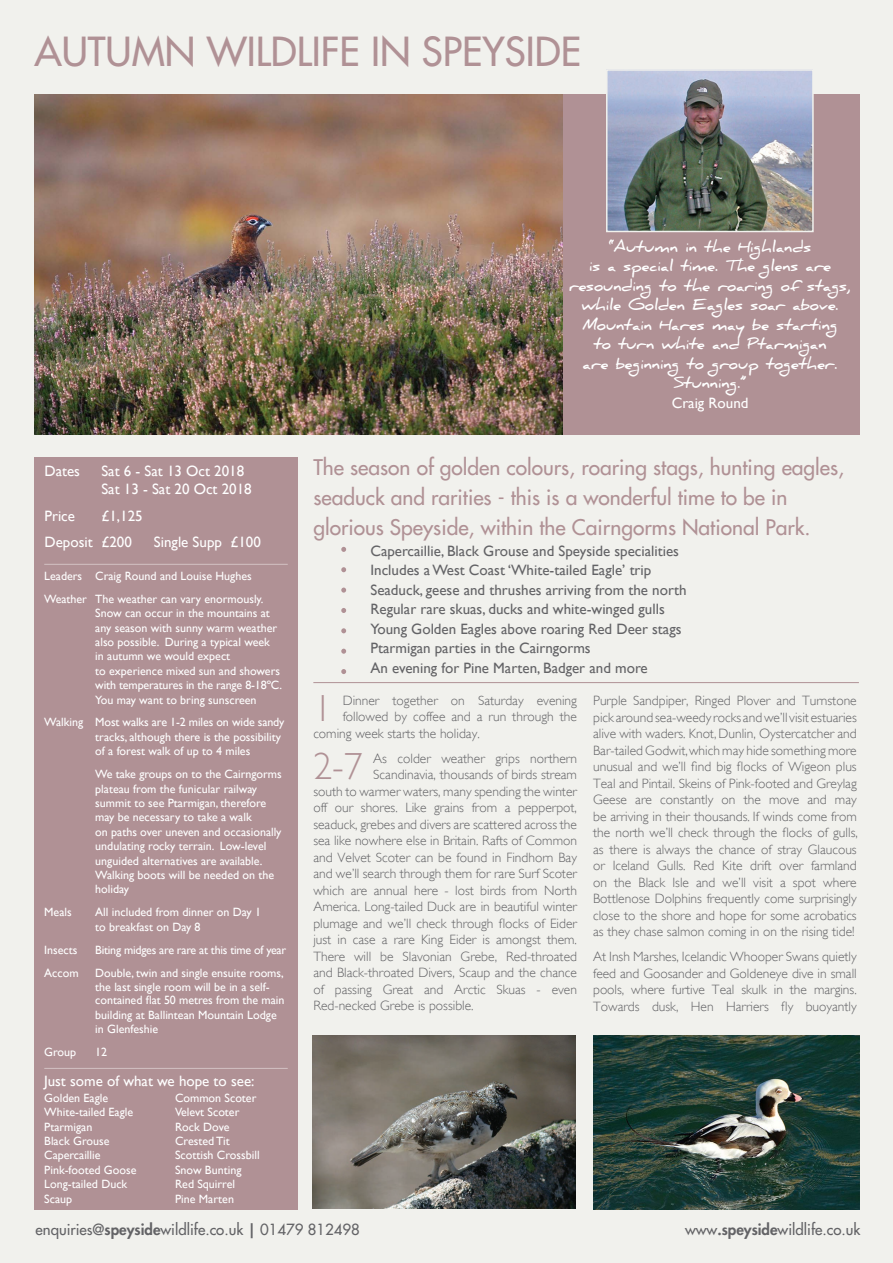
<style>
.page{position:relative;width:893px;height:1263px;background:#f1f1ed}
.page>*{position:absolute;margin:0;border:0;box-sizing:border-box;transform-origin:0 0}
.t1{font:500 39px "Futura Std";color:#b09195}
.t2{font:300 37.65px "Gill Sans";color:#b09195}
.t3{font:500 21px/30px "Futura Std";color:#b09195}
.t4{font:15px "Gill Sans";color:#636366}
.t5{font:700 15px/19.5px "Daniel";color:#fff;text-align:center}
.t6{font:15px/18px "Gill Sans";color:#fff}
.t7{font:500 15px "Futura Std";color:#636366}
.t8{font:300 13.5px/16.5px "Gill Sans";color:#636366;text-align:justify}
.t9{font:12px/14.4px "Gill Sans";color:#fff}
.t10{font:12px/14.2px "Gill Sans";letter-spacing:-.005em;color:#fff}
.t11{font:12px "Gill Sans";letter-spacing:-.02em;color:#fff}
.s1{font-style:inherit}
.s2{font-family:"Gill Sans";font-weight:400}
.s3{font-weight:800}
</style>
<div class="page">
<div style="left:34px;top:457px;width:264px;height:753px;background:#b09195"></div>
<img style="left:35px;top:94px;width:528px;height:340px">
<div style="left:563px;top:94px;width:296px;height:340px;background:#b09195"></div>
<hr style="left:44px;top:564px;width:244px;height:1px;background:#d3c2c3">
<hr style="left:44px;top:1068px;width:244px;height:1px;background:#d3c2c3">
<img style="left:593px;top:1035px;width:266px;height:175px">
<hr style="left:313px;top:682px;width:546px;height:1px;background:#b09195">
<svg style="left:341px;top:669px;width:5px;height:5px"></svg>
<svg style="left:341px;top:649px;width:5px;height:5px"></svg>
<svg style="left:341px;top:628px;width:5px;height:5px"></svg>
<svg style="left:341px;top:608px;width:5px;height:5px"></svg>
<svg style="left:341px;top:588px;width:5px;height:5px"></svg>
<svg style="left:341px;top:567px;width:5px;height:5px"></svg>
<svg style="left:341px;top:547px;width:5px;height:5px"></svg>
<img style="left:609px;top:72px;width:202px;height:157px">
<div style="left:606px;top:69px;width:208px;height:163px;border:2px solid #f1f1ed"></div>
<img style="left:312px;top:1035px;width:264px;height:173px">
<p class="t1" style="left:34px;top:27px;width:548px">AUTUMN WILDLIFE IN SPEYSIDE</p>
<p class="t6" style="left:44px;top:463px;width:37px">Dates</p>
<p class="t6" style="left:101px;top:463px;width:152px">Sat 6 - Sat 13 Oct 2018<br>Sat 13 - Sat 20 Oct 2018</p>
<p class="t6" style="left:44px;top:507px;width:32px">Price</p>
<p class="t6" style="left:101px;top:507px;width:43px">£1,125</p>
<p class="t6" style="left:44px;top:534px;width:89px">Deposit £200</p>
<p class="t6" style="left:154px;top:534px;width:108px">Single Supp £100</p>
<p class="t9" style="left:44px;top:569px;width:209px">Leaders Craig Round and Louise Hughes</p>
<p class="t9" style="left:95px;top:592px;width:188px;text-indent:-51px">Weather The weather can vary enormously.<br>Snow can occur in the mountains at any season with sunny warm weather also possible. During a typical week<br>in autumn we would expect<br>to experience mixed sun and showers with temperatures in the range 8-18ºC.<br>You may want to bring sunscreen</p>
<p class="t9" style="left:95px;top:715px;width:191px;text-indent:-51px">Walking Most walks are 1-2 miles on wide sandy tracks, although there is the possibility of a forest walk of up to 4 miles</p>
<p class="t9" style="left:95px;top:767px;width:188px">We take groups on to the Cairngorms plateau from the funicular railway summit to see Ptarmigan, therefore may be necessary to take a walk<br>on paths over uneven and occasionally undulating rocky terrain. Low-level unguided alternatives are available.<br>Walking boots will be needed on the holiday</p>
<p class="t9" style="left:44px;top:905px;width:29px">Meals</p>
<p class="t9" style="left:95px;top:905px;width:167px">All included from dinner on Day 1 to breakfast on Day 8</p>
<p class="t9" style="left:44px;top:942px;width:35px">Insects</p>
<p class="t11" style="left:95px;top:942px;width:193px">Biting midges are rare at this time of year</p>
<p class="t9" style="left:44px;top:965px;width:36px">Accom</p>
<p class="t10" style="left:95px;top:965px;width:191px"><span class="s1">Double, twin and single ensuite rooms, </span>the last single room will be in a self&shy;contained flat 50 metres from the main building <span class="s1">at Ballintean Mountain Lodge in Glenfeshie</span></p>
<p class="t9" style="left:44px;top:1045px;width:33px">Group</p>
<p class="t9" style="left:95px;top:1045px;width:13px">12</p>
<p class="t6" style="left:44px;top:1072px;width:212px">Just some of what we hope to see:</p>
<p class="t9" style="left:44px;top:1091px;width:65px">Golden Eagle</p>
<p class="t9" style="left:44px;top:1105px;width:90px">White-tailed Eagle<br>Ptarmigan</p>
<p class="t9" style="left:44px;top:1134px;width:67px">Black Grouse</p>
<p class="t9" style="left:44px;top:1148px;width:94px">Capercaillie<br>Pink-footed Goose<br>Long-tailed Duck</p>
<p class="t9" style="left:44px;top:1191px;width:29px">Scaup</p>
<p class="t9" style="left:175px;top:1091px;width:83px">Common Scoter<br>Velevt Scoter<br>Rock Dove</p>
<p class="t9" style="left:175px;top:1134px;width:56px">Crested Tit</p>
<p class="t9" style="left:175px;top:1148px;width:86px">Scottish Crossbill</p>
<p class="t9" style="left:175px;top:1163px;width:68px">Snow Bunting</p>
<p class="t9" style="left:175px;top:1177px;width:62px">Red Squirrel</p>
<p class="t9" style="left:175px;top:1191px;width:61px">Pine Marten</p>
<p class="t5" style="left:569px;top:237px;width:284px">“Autumn in the Highlands<br>is a special time. The glens are resounding to the roaring of stags, while Golden Eagles soar above.<br>Mountain Hares may be starting<br>to turn white and Ptarmigan<br>are beginning to group together.<br>Stunning.”<br><span class="s2">Craig Round</span></p>
<p class="t3" style="left:313px;top:452px;width:532px">The season of golden colours, roaring stags, hunting eagles, seaduck and rarities - this is a wonderful time to be in glorious Speyside, within the Cairngorms National Park.</p>
<p class="t4" style="left:370px;top:542px;width:310px">Capercaillie, Black Grouse and Speyside specialities</p>
<p class="t4" style="left:370px;top:562px;width:282px">Includes a West Coast ‘White-tailed Eagle’ trip</p>
<p class="t4" style="left:370px;top:581px;width:318px">Seaduck, geese and thrushes arriving from the north</p>
<p class="t4" style="left:370px;top:601px;width:296px">Regular rare skuas, ducks and white-winged gulls</p>
<p class="t4" style="left:370px;top:620px;width:313px">Young Golden Eagles above roaring Red Deer stags</p>
<p class="t4" style="left:370px;top:640px;width:222px">Ptarmigan parties in the Cairngorms</p>
<p class="t4" style="left:370px;top:659px;width:279px">An evening for Pine Marten, Badger and more</p>
<p class="t2" style="left:313px;top:687px;width:20px">1</p>
<p class="t8" style="left:343px;top:692px;width:236px">Dinner together on Saturday evening</p>
<p class="t8" style="left:343px;top:708px;width:236px">followed by coffee and a run through the</p>
<p class="t8" style="left:313px;top:725px;width:168px">coming week starts the holiday.</p>
<p class="t2" style="left:313px;top:745px;width:51px">2-7</p>
<p class="t8" style="left:373px;top:750px;width:205px">As colder weather grips northern</p>
<p class="t8" style="left:373px;top:766px;width:205px">Scandinavia, thousands of birds stream</p>
<p class="t8" style="left:313px;top:783px;width:265px">south to warmer waters, many spending the winter</p>
<p class="t8" style="left:313px;top:799px;width:265px">off our shores. Like grains from a pepperpot,</p>
<p class="t8" style="left:313px;top:816px;width:265px">seaduck, grebes and divers are scattered across the</p>
<p class="t8" style="left:313px;top:832px;width:265px">sea like nowhere else in Britain. Rafts of Common</p>
<p class="t8" style="left:313px;top:849px;width:265px">and Velvet Scoter can be found in Findhorn Bay</p>
<p class="t8" style="left:313px;top:865px;width:265px">and we’ll search through them for rare Surf Scoter</p>
<p class="t8" style="left:313px;top:882px;width:265px">which are annual here - lost birds from North</p>
<p class="t8" style="left:313px;top:898px;width:265px">America. Long-tailed Duck are in beautiful winter</p>
<p class="t8" style="left:313px;top:915px;width:265px">plumage and we’ll check through flocks of Eider</p>
<p class="t8" style="left:313px;top:931px;width:265px">just in case a rare King Eider is amongst them.</p>
<p class="t8" style="left:313px;top:948px;width:265px">There will be Slavonian Grebe, Red-throated</p>
<p class="t8" style="left:313px;top:964px;width:265px">and Black-throated Divers, Scaup and the chance</p>
<p class="t8" style="left:313px;top:981px;width:265px">of passing Great and Arctic Skuas - even</p>
<p class="t8" style="left:313px;top:997px;width:162px">Red-necked Grebe is possible.</p>
<p class="t8" style="left:593px;top:692px;width:266px">Purple Sandpiper, Ringed Plover and Turnstone pick around sea-weedy rocks and we’ll visit estuaries alive with waders. Knot, Dunlin, Oystercatcher and Bar-tailed Godwit, which may hide something more unusual and we’ll find big flocks of Wigeon plus Teal and Pintail. Skeins of Pink-footed and Greylag Geese are constantly on the move and may be arriving in their thousands. If winds come from the north we’ll check through the flocks of gulls, as there is always the chance of stray Glaucous or Iceland Gulls. Red Kite drift over farmland on the Black Isle and we’ll visit a spot where Bottlenose Dolphins frequently come surprisingly close to the shore and hope for some acrobatics as they chase salmon coming in on the rising tide!</p>
<p class="t8" style="left:593px;top:948px;width:265px">At Insh Marshes, Icelandic Whooper Swans quietly feed and Goosander and Goldeneye dive in small pools, where furtive Teal skulk in the margins.<br>Towards dusk, Hen Harriers fly buoyantly</p>
<p class="t7" style="left:36px;top:1220px;width:326px">enquiries@<span class="s3">speyside</span>wildlife.co.uk <span class="s3">|</span> 01479 812498</p>
<p class="t7" style="left:685px;top:1220px;width:177px">www<span class="s3">.speyside</span>wildlife.co.uk</p>
</div>
